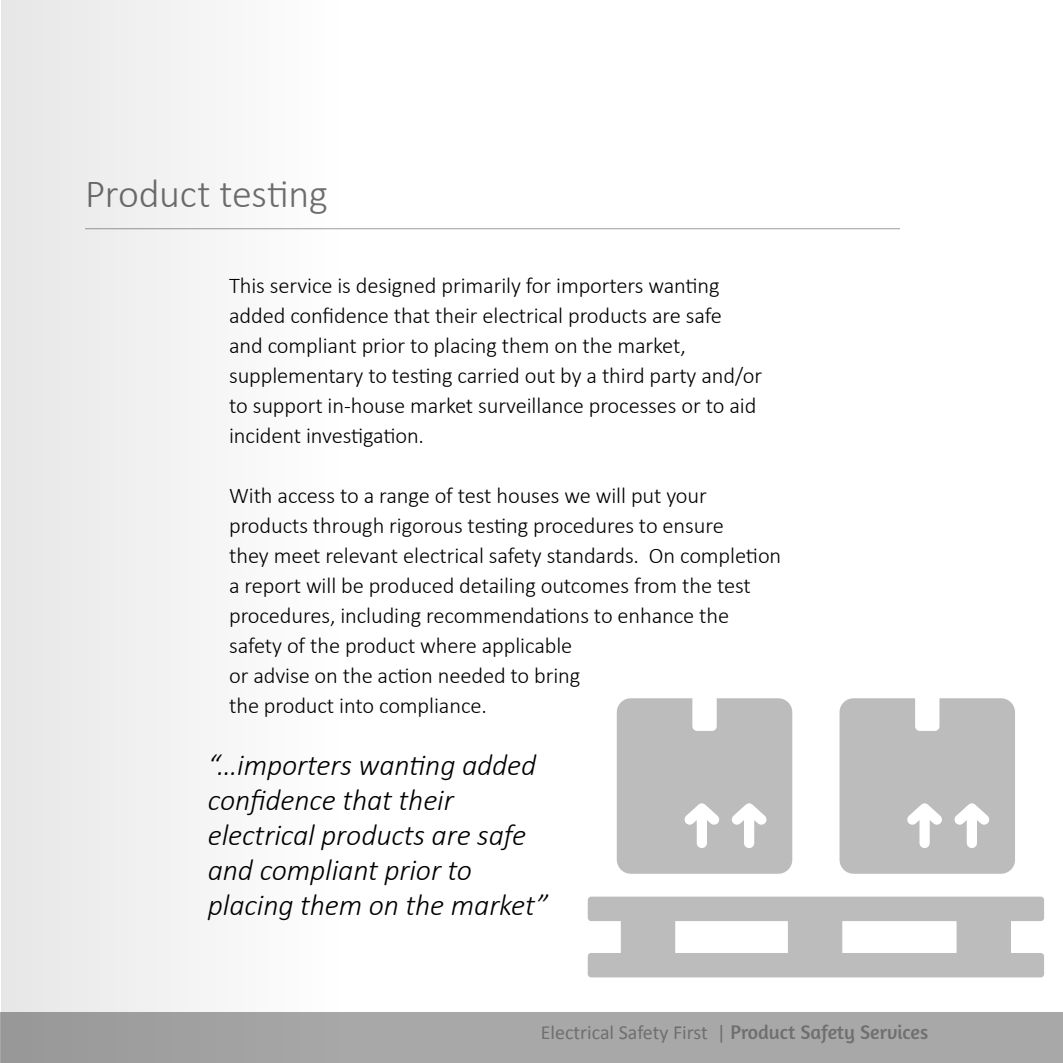
<style>
.page{position:relative;width:1063px;height:1063px;background:#fff}
.page>*{position:absolute;margin:0;border:0;box-sizing:border-box;transform-origin:0 0}
.t1{font:300 40px "Calibri";letter-spacing:-.005em;color:#706f6f}
.t2{font:italic 300 30px/35px "Calibri";letter-spacing:-.005em;color:#000}
.t3{font:300 22.5px/30px "Calibri";letter-spacing:-.005em;color:#000}
.t4{font:20px "Calibri";color:#706f6f}
.s1{font-family:"Amaranth"}
</style>
<div class="page">
<div style="left:0;top:1012px;width:1063px;height:51px;background:#a8a8a8"></div>
<svg style="left:588px;top:897px;width:456px;height:80px"></svg>
<svg style="left:840px;top:698px;width:175px;height:176px"></svg>
<svg style="left:617px;top:698px;width:175px;height:176px"></svg>
<hr style="left:85px;top:228px;width:815px;height:1px;background:#9d9d9c">
<svg style="left:1px;top:0;width:351px;height:1063px;fill:#f2f2f2"></svg>
<h1 class="t1" style="left:85px;top:169px;width:244px">Product testing</h1>
<p class="t3" style="left:229px;top:271px;width:535px">This service is designed primarily for importers wanting added confidence that their electrical products are safe<br>and compliant prior to placing them on the market, supplementary to testing carried out by a third party and/or to support in-house market surveillance processes or to aid incident investigation.</p>
<p class="t3" style="left:229px;top:481px;width:554px">With access to a range of test houses we will put your products through rigorous testing procedures to ensure<br>they meet relevant electrical safety standards. On completion a report will be produced detailing outcomes from the test procedures, including recommendations to enhance the safety of the product where applicable<br>or advise on the action needed to bring<br>the product into compliance.</p>
<h2 class="t2" style="left:208px;top:747px;width:342px">“…importers wanting added confidence that their electrical products are safe and compliant prior to placing them on the market”</h2>
<p class="t4" style="left:541px;top:1020px;width:389px">Electrical Safety First | <span class="s1">Product Safety Services</span></p>
</div>
